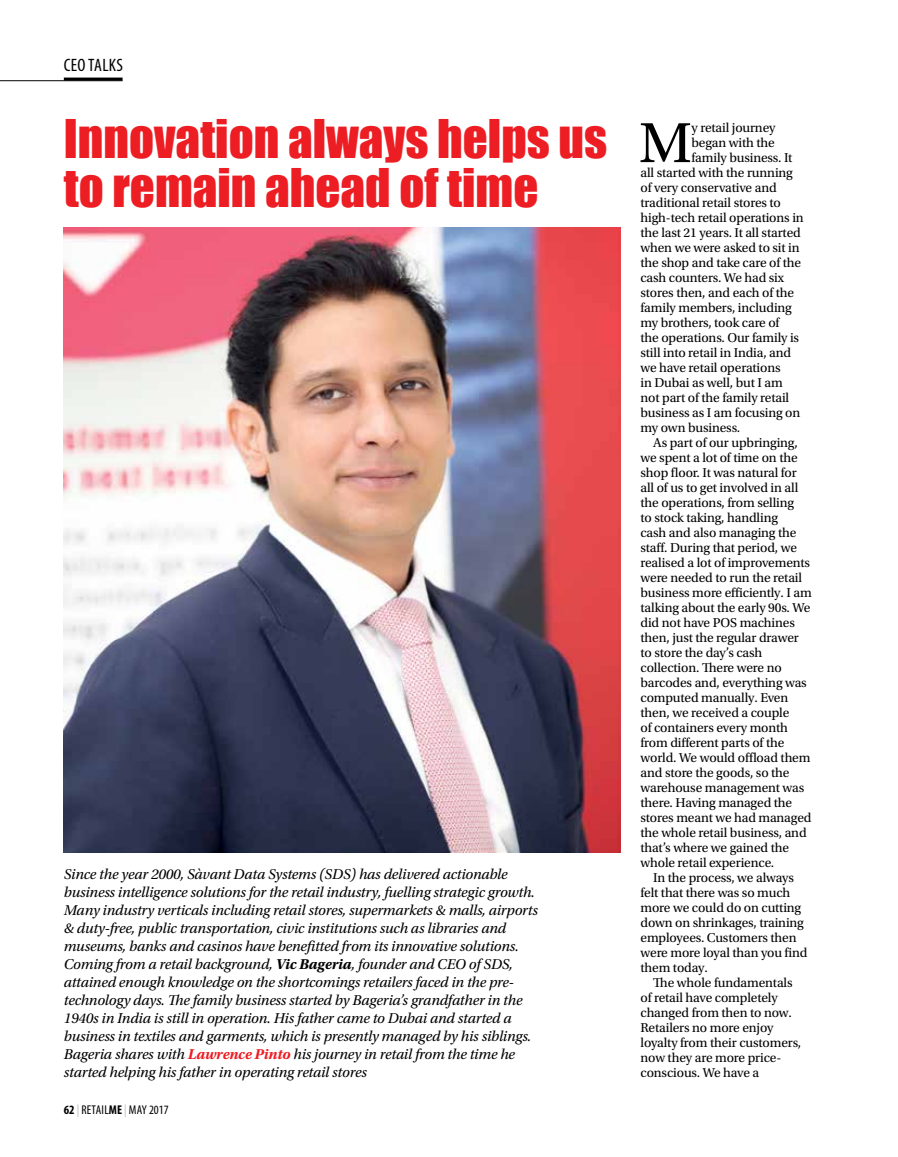
<style>
.page{position:relative;width:898px;height:1157px;background:#fff}
.page>*{position:absolute;margin:0;border:0;box-sizing:border-box;transform-origin:0 0}
.t1{font:59.4px "Utopia Std";color:#000}
.t2{font:48.9px/48.9px "Impact";color:#ed1d24}
.t3{font:condensed 18px "Myriad Pro";letter-spacing:.02em;color:#000}
.t4{font:italic 15px/18px "Utopia Std";letter-spacing:-.01em;color:#000}
.t5{font:13.5px "Utopia Std";letter-spacing:-.01em;color:#000}
.t6{font:condensed 12.75px "Myriad Pro";letter-spacing:.005em;color:#000}
.s1{font-weight:700}
.s2{font-weight:700;color:#ed1d24}
.s3{color:#bcbec0}
</style>
<div class="page">
<img style="left:64px;top:227px;width:556px;height:625px">
<hr style="left:0;top:80px;width:122px;height:1px;background:#000">
<hr style="left:64px;top:78px;width:58px;height:3px;background:#000">
<h3 class="t3" style="left:64px;top:54px;width:61px">CEO TALKS</h3>
<h2 class="t2" style="left:64px;top:113px;width:544px">Innovation always helps us to remain ahead of time</h2>
<h1 class="t1" style="left:638px;top:111px;width:55px">M</h1>
<p class="t5" style="left:691px;top:120px;width:86px">y retail journey</p>
<p class="t5" style="left:691px;top:135px;width:85px">began with the</p>
<p class="t5" style="left:691px;top:150px;width:102px">family business. It</p>
<p class="t5" style="left:640px;top:165px;width:154px">all started with the running</p>
<p class="t5" style="left:640px;top:180px;width:138px">of very conservative and</p>
<p class="t5" style="left:640px;top:195px;width:142px">traditional retail stores to</p>
<p class="t5" style="left:640px;top:210px;width:165px">high-tech retail operations in</p>
<p class="t5" style="left:640px;top:225px;width:162px">the last 21 years. It all started</p>
<p class="t5" style="left:640px;top:240px;width:161px">when we were asked to sit in</p>
<p class="t5" style="left:640px;top:255px;width:162px">the shop and take care of the</p>
<p class="t5" style="left:640px;top:270px;width:145px">cash counters. We had six</p>
<p class="t5" style="left:640px;top:285px;width:155px">stores then, and each of the</p>
<p class="t5" style="left:640px;top:300px;width:153px">family members, including</p>
<p class="t5" style="left:640px;top:315px;width:140px">my brothers, took care of</p>
<p class="t5" style="left:640px;top:330px;width:160px">the operations. Our family is</p>
<p class="t5" style="left:640px;top:345px;width:152px">still into retail in India, and</p>
<p class="t5" style="left:640px;top:360px;width:142px">we have retail operations</p>
<p class="t5" style="left:640px;top:375px;width:144px">in Dubai as well, but I am</p>
<p class="t5" style="left:640px;top:390px;width:150px">not part of the family retail</p>
<p class="t5" style="left:640px;top:405px;width:161px">business as I am focusing on</p>
<p class="t5" style="left:640px;top:420px;width:101px">my own business.</p>
<p class="t5" style="left:653px;top:435px;width:146px">As part of our upbringing,</p>
<p class="t5" style="left:640px;top:450px;width:159px">we spent a lot of time on the</p>
<p class="t5" style="left:640px;top:465px;width:158px">shop floor. It was natural for</p>
<p class="t5" style="left:640px;top:480px;width:159px">all of us to get involved in all</p>
<p class="t5" style="left:640px;top:495px;width:155px">the operations, from selling</p>
<p class="t5" style="left:640px;top:510px;width:139px">to stock taking, handling</p>
<p class="t5" style="left:640px;top:525px;width:157px">cash and also managing the</p>
<p class="t5" style="left:640px;top:540px;width:158px">staff. During that period, we</p>
<p class="t5" style="left:640px;top:555px;width:171px">realised a lot of improvements</p>
<p class="t5" style="left:640px;top:570px;width:163px">were needed to run the retail</p>
<p class="t5" style="left:640px;top:585px;width:173px">business more efficiently. I am</p>
<p class="t5" style="left:640px;top:600px;width:171px">talking about the early 90s. We</p>
<p class="t5" style="left:640px;top:615px;width:156px">did not have POS machines</p>
<p class="t5" style="left:640px;top:630px;width:160px">then, just the regular drawer</p>
<p class="t5" style="left:640px;top:645px;width:123px">to store the day’s cash</p>
<p class="t5" style="left:640px;top:660px;width:143px">collection. There were no</p>
<p class="t5" style="left:640px;top:675px;width:168px">barcodes and, everything was</p>
<p class="t5" style="left:640px;top:690px;width:149px">computed manually. Even</p>
<p class="t5" style="left:640px;top:705px;width:150px">then, we received a couple</p>
<p class="t5" style="left:640px;top:720px;width:149px">of containers every month</p>
<p class="t5" style="left:640px;top:735px;width:145px">from different parts of the</p>
<p class="t5" style="left:640px;top:750px;width:171px">world. We would offload them</p>
<p class="t5" style="left:640px;top:765px;width:150px">and store the goods, so the</p>
<p class="t5" style="left:640px;top:780px;width:165px">warehouse management was</p>
<p class="t5" style="left:640px;top:795px;width:153px">there. Having managed the</p>
<p class="t5" style="left:640px;top:810px;width:172px">stores meant we had managed</p>
<p class="t5" style="left:640px;top:825px;width:168px">the whole retail business, and</p>
<p class="t5" style="left:640px;top:840px;width:150px">that’s where we gained the</p>
<p class="t5" style="left:640px;top:855px;width:135px">whole retail experience.</p>
<p class="t5" style="left:653px;top:870px;width:142px">In the process, we always</p>
<p class="t5" style="left:640px;top:885px;width:151px">felt that there was so much</p>
<p class="t5" style="left:640px;top:900px;width:162px">more we could do on cutting</p>
<p class="t5" style="left:640px;top:915px;width:165px">down on shrinkages, training</p>
<p class="t5" style="left:640px;top:930px;width:158px">employees. Customers then</p>
<p class="t5" style="left:640px;top:945px;width:168px">were more loyal than you find</p>
<p class="t5" style="left:640px;top:960px;width:69px">them today.</p>
<p class="t5" style="left:653px;top:975px;width:141px">The whole fundamentals</p>
<p class="t5" style="left:640px;top:990px;width:139px">of retail have completely</p>
<p class="t5" style="left:640px;top:1005px;width:153px">changed from then to now.</p>
<p class="t5" style="left:640px;top:1020px;width:134px">Retailers no more enjoy</p>
<p class="t5" style="left:640px;top:1035px;width:162px">loyalty from their customers,</p>
<p class="t5" style="left:640px;top:1050px;width:142px">now they are more price-</p>
<p class="t5" style="left:640px;top:1065px;width:120px">conscious. We have a</p>
<p class="t4" style="left:64px;top:865px;width:475px">Since the year 2000, Sàvant Data Systems (SDS) has delivered actionable business intelligence solutions for the retail industry, fuelling strategic growth.<br>Many industry verticals including retail stores, supermarkets &amp; malls, airports &amp; duty-free, public transportation, civic institutions such as libraries and museums, banks and casinos have benefitted from its innovative solutions.<br>Coming from a retail background, <span class="s1">Vic Bageria</span>, founder and CEO of SDS, attained enough knowledge on the shortcomings retailers faced in the pre&shy;technology days. The family business started by Bageria’s grandfather in the 1940s in India is still in operation. His father came to Dubai and started a business in textiles and garments, which is presently managed by his siblings.<br>Bageria shares with <span class="s2">Lawrence Pinto</span> his journey in retail from the time he started helping his father in operating retail stores</p>
<p class="t6" style="left:64px;top:1102px;width:106px"><span class="s1">62</span> <span class="s3">|</span> RETAIL<span class="s1">ME</span><span class="s3">|</span> MAY 2017</p>
</div>
